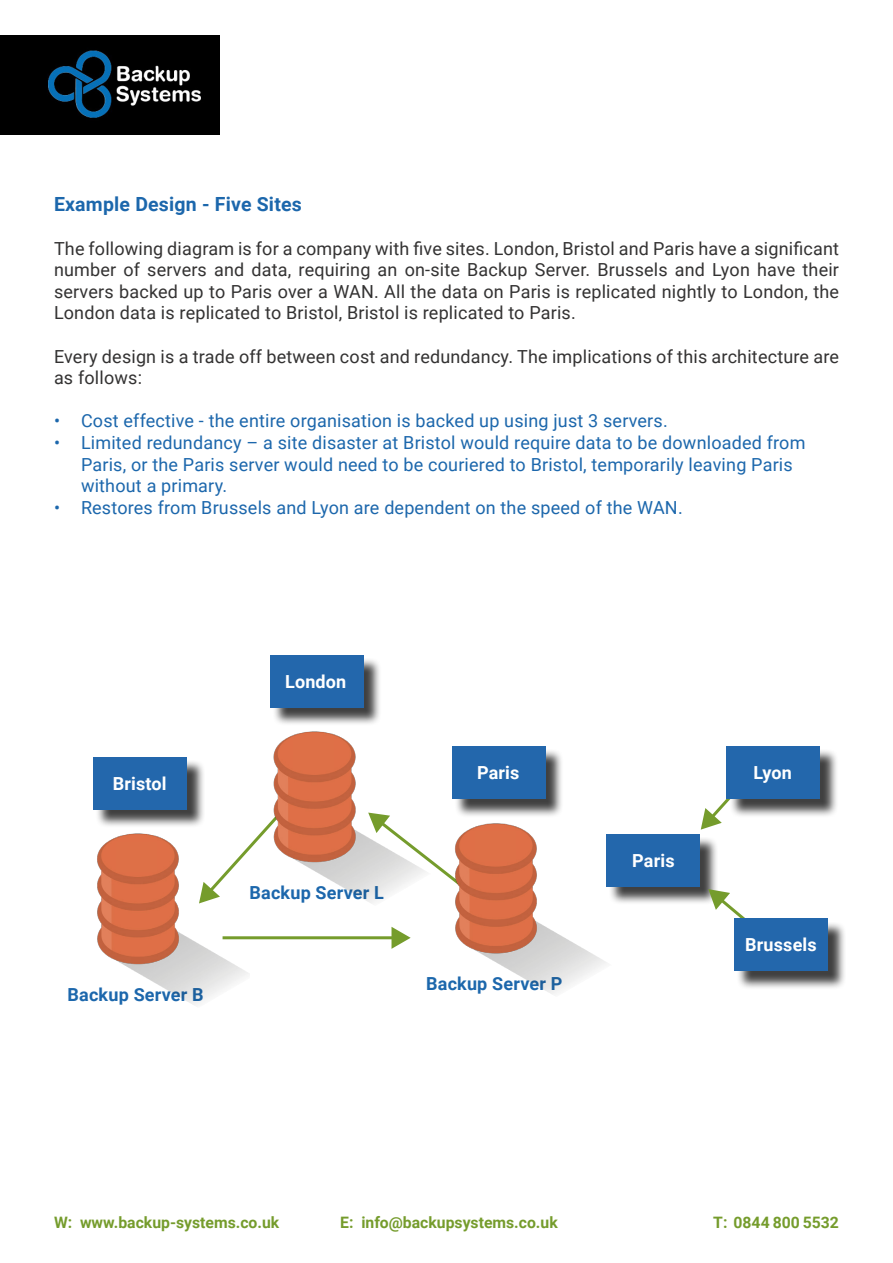
<style>
.page{position:relative;width:893px;height:1263px;background:#fff}
.page>*{position:absolute;margin:0;border:0;box-sizing:border-box;transform-origin:0 0}
.t1{font:700 19.5px "Roboto";letter-spacing:.01em;color:#1c67ac}
.t2{font:18px/21.6px "Roboto";letter-spacing:.01em;color:#333232;text-align:justify}
.t3{font:18px/21.6px "Roboto";letter-spacing:.01em;color:#1c67ac}
.t4{font:700 18px "Roboto";letter-spacing:.01em;color:#1c67ac}
.t5{font:700 18px "Roboto";letter-spacing:.01em;color:#fff}
.t6{font:700 15.75px "Roboto";color:#759c2c}
</style>
<div class="page">
<div style="left:0;top:35px;width:220px;height:100px;background:#000"></div>
<img style="left:48px;top:50px;width:153px;height:68px">
<div style="left:272px;top:657px;width:110px;height:70px;background:#000;opacity:.75"></div>
<div style="left:270px;top:655px;width:93px;height:53px;background:#2367ac"></div>
<div style="left:608px;top:837px;width:111px;height:69px;background:#000;opacity:.75"></div>
<div style="left:606px;top:834px;width:94px;height:53px;background:#2367ac"></div>
<div style="left:95px;top:759px;width:110px;height:70px;background:#000;opacity:.75"></div>
<div style="left:93px;top:757px;width:94px;height:53px;background:#2367ac"></div>
<div style="left:454px;top:749px;width:110px;height:69px;background:#000;opacity:.75"></div>
<div style="left:452px;top:746px;width:93px;height:53px;background:#2367ac"></div>
<svg style="left:199px;top:759px;width:71px;height:90px"></svg>
<svg style="left:701px;top:799px;width:28px;height:31px"></svg>
<svg style="left:708px;top:889px;width:37px;height:29px"></svg>
<hr style="left:223px;top:936px;width:178px;height:3px;background:#759c2c">
<img style="left:270px;top:708px;width:112px;height:195px">
<img style="left:95px;top:810px;width:155px;height:195px">
<img style="left:381px;top:799px;width:231px;height:195px">
<div style="left:293px;top:740px;width:40px;height:29px;background:#de7047"></div>
<div style="left:117px;top:842px;width:40px;height:29px;background:#de7047"></div>
<div style="left:475px;top:831px;width:40px;height:29px;background:#de7047"></div>
<div style="left:729px;top:749px;width:110px;height:69px;background:#000;opacity:.75"></div>
<div style="left:726px;top:746px;width:94px;height:53px;background:#2367ac"></div>
<div style="left:736px;top:921px;width:110px;height:69px;background:#000;opacity:.75"></div>
<div style="left:734px;top:918px;width:94px;height:53px;background:#2367ac"></div>
<p class="t1" style="left:54px;top:191px;width:249px">Example Design - Five Sites</p>
<p class="t2" style="left:54px;top:237px;width:787px">The following diagram is for a company with five sites. London, Bristol and Paris have a significant number of servers and data, requiring an on-site Backup Server. Brussels and Lyon have their servers backed up to Paris over a WAN. All the data on Paris is replicated nightly to London, the London data is replicated to Bristol, Bristol is replicated to Paris.</p>
<p class="t2" style="left:54px;top:345px;width:787px">Every design is a trade off between cost and redundancy. The implications of this architecture are as follows:</p>
<p class="t3" style="left:54px;top:409px;width:615px">• Cost effective - the entire organisation is backed up using just 3 servers.</p>
<p class="t3" style="left:81px;top:431px;width:726px;text-indent:-27px">• Limited redundancy – a site disaster at Bristol would require data to be downloaded from<br>Paris, or the Paris server would need to be couriered to Bristol, temporarily leaving Paris without a primary.</p>
<p class="t3" style="left:54px;top:496px;width:630px">• Restores from Brussels and Lyon are dependent on the speed of the WAN.</p>
<p class="t5" style="left:113px;top:771px;width:55px">Bristol</p>
<p class="t4" style="left:68px;top:982px;width:138px">Backup Server B</p>
<p class="t5" style="left:285px;top:669px;width:63px">London</p>
<p class="t4" style="left:250px;top:880px;width:136px">Backup Server L</p>
<p class="t5" style="left:477px;top:760px;width:44px">Paris</p>
<p class="t4" style="left:426px;top:971px;width:138px">Backup Server P</p>
<p class="t5" style="left:632px;top:848px;width:44px">Paris</p>
<p class="t5" style="left:753px;top:760px;width:40px">Lyon</p>
<p class="t5" style="left:745px;top:932px;width:73px">Brussels</p>
<p class="t6" style="left:54px;top:1212px;width:227px">W: www.backup-systems.co.uk</p>
<p class="t6" style="left:340px;top:1212px;width:219px">E: info@backupsystems.co.uk</p>
<p class="t6" style="left:713px;top:1212px;width:127px">T: 0844 800 5532</p>
</div>
